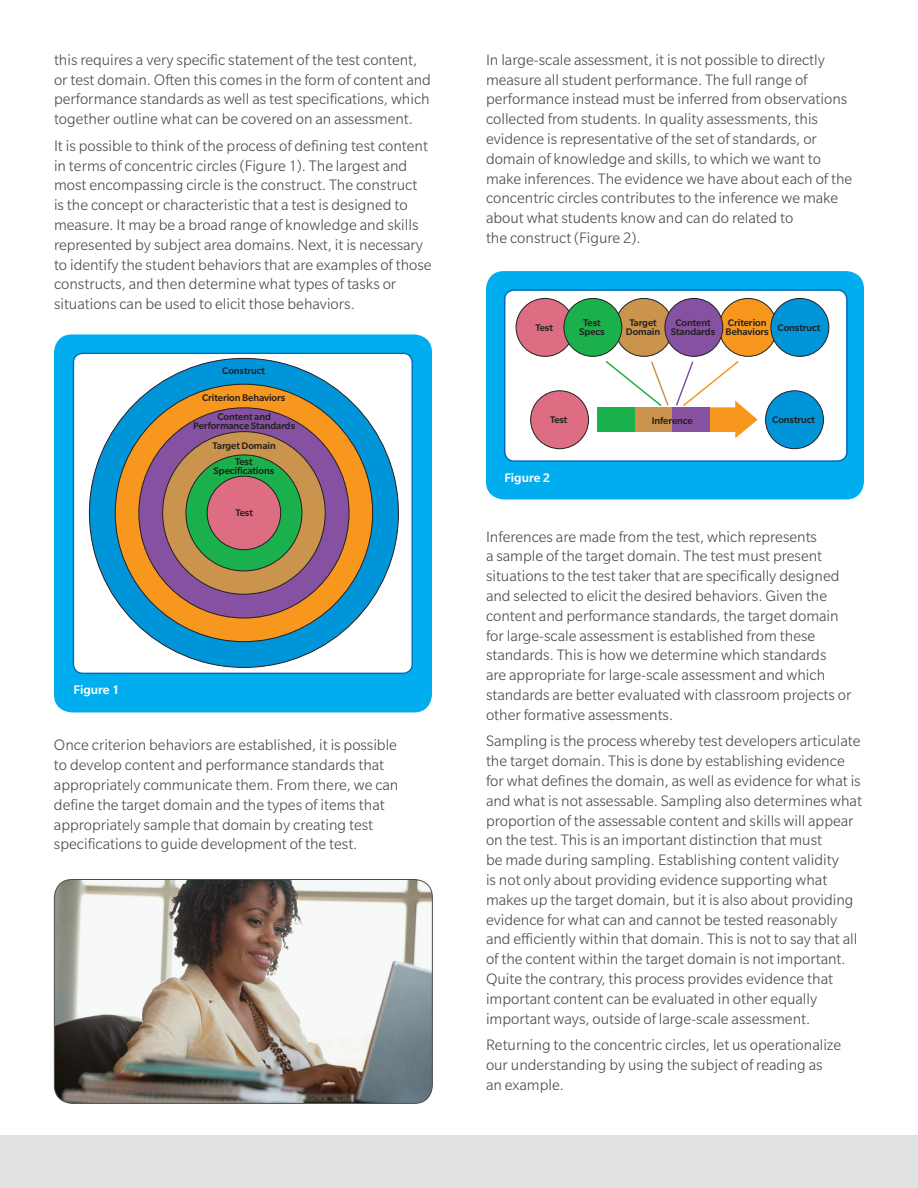
<style>
.page{position:relative;width:918px;height:1188px;background:#fff}
.page>*{position:absolute;margin:0;border:0;box-sizing:border-box;transform-origin:0 0}
.t1{font:300 16.5px/19.8px "Slate Pro";color:#4b4c4d}
.t2{font:500 13.5px "Slate Pro";color:#fff}
.t3{font:500 10.5px/9px "Slate Pro";letter-spacing:-.01em;color:#231f20;text-align:center}
</style>
<div class="page">
<div style="left:0;top:1135px;width:918px;height:53px;background:#e1e2e4"></div>
<div style="left:486px;top:271px;width:378px;height:228px;background:#00aeef;border-radius:18px"></div>
<div style="left:505px;top:290px;width:342px;height:171px;background:#fff;border-radius:9px"></div>
<div style="left:504px;top:289px;width:344px;height:173px;border:2px solid #006cb7;border-radius:9px"></div>
<div style="left:54px;top:334px;width:378px;height:378px;background:#00aeef;border-radius:18px"></div>
<div style="left:73px;top:353px;width:339px;height:320px;background:#fff;border-radius:9px"></div>
<div style="left:73px;top:353px;width:340px;height:321px;border:1px solid #006cb7;border-radius:9px"></div>
<img style="left:54px;top:879px;width:378px;height:224px">
<div style="left:54px;top:879px;width:379px;height:225px;border:1px solid #4b4c4d;border-radius:18px"></div>
<div style="left:89px;top:358px;width:309px;height:309px;background:#0095d9;border-radius:50%"></div>
<div style="left:115px;top:384px;width:258px;height:258px;background:#f7971d;border-radius:50%"></div>
<div style="left:139px;top:408px;width:210px;height:210px;background:#8651a0;border-radius:50%"></div>
<div style="left:163px;top:432px;width:162px;height:162px;background:#ca934e;border-radius:50%"></div>
<div style="left:186px;top:455px;width:116px;height:116px;background:#1ab04b;border-radius:50%"></div>
<div style="left:207px;top:476px;width:74px;height:74px;background:#dc6d83;border-radius:50%"></div>
<div style="left:207px;top:476px;width:74px;height:74px;border:1px solid #231f20;border-radius:50%"></div>
<div style="left:531px;top:391px;width:58px;height:58px;background:#dc6d83;border-radius:50%"></div>
<div style="left:530px;top:390px;width:59px;height:59px;border:1px solid #231f20;border-radius:50%"></div>
<div style="left:766px;top:391px;width:57px;height:58px;background:#0095d9;border-radius:50%"></div>
<div style="left:765px;top:390px;width:59px;height:59px;border:1px solid #231f20;border-radius:50%"></div>
<div style="left:516px;top:298px;width:58px;height:58px;background:#dc6d83;border-radius:50%"></div>
<div style="left:516px;top:298px;width:58px;height:59px;border:1px solid #231f20;border-radius:50%"></div>
<div style="left:615px;top:298px;width:58px;height:58px;background:#ca934e;border-radius:50%"></div>
<div style="left:564px;top:298px;width:58px;height:58px;background:#1ab04b;border-radius:50%"></div>
<div style="left:564px;top:298px;width:58px;height:59px;border:1px solid #231f20;border-radius:50%"></div>
<div style="left:719px;top:298px;width:58px;height:58px;background:#f7971d;border-radius:50%"></div>
<div style="left:771px;top:298px;width:58px;height:58px;background:#0095d9;border-radius:50%"></div>
<div style="left:771px;top:298px;width:58px;height:59px;border:1px solid #231f20;border-radius:50%"></div>
<div style="left:665px;top:298px;width:58px;height:58px;background:#8651a0;border-radius:50%"></div>
<div style="left:665px;top:298px;width:58px;height:59px;border:1px solid #231f20;border-radius:50%"></div>
<div style="left:598px;top:407px;width:37px;height:25px;background:#1ab04b"></div>
<svg style="left:605px;top:360px;width:153px;height:78px"></svg>
<p class="t1" style="left:54px;top:50px;width:379px">this requires a very specific statement of the test content, or test domain. Often this comes in the form of content and performance standards as well as test specifications, which together outline what can be covered on an assessment.</p>
<p class="t1" style="left:54px;top:136px;width:379px">It is possible to think of the process of defining test content in terms of concentric circles (Figure 1). The largest and most encompassing circle is the construct. The construct<br>is the concept or characteristic that a test is designed to measure. It may be a broad range of knowledge and skills represented by subject area domains. Next, it is necessary to identify the student behaviors that are examples of those constructs, and then determine what types of tasks or situations can be used to elicit those behaviors.</p>
<p class="t2" style="left:73px;top:683px;width:47px">Figure 1</p>
<p class="t3" style="left:222px;top:366px;width:44px">Construct</p>
<p class="t3" style="left:202px;top:389px;width:85px;line-height:18.3px">Criterion Behaviors<br>Content and</p>
<p class="t3" style="left:193px;top:415px;width:104px;line-height:20px">Performance Standards<br>Target Domain</p>
<p class="t3" style="left:214px;top:457px;width:62px">Test<br>Specifications</p>
<p class="t3" style="left:235px;top:509px;width:19px">Test</p>
<p class="t1" style="left:54px;top:735px;width:346px">Once criterion behaviors are established, it is possible to develop content and performance standards that appropriately communicate them. From there, we can define the target domain and the types of items that appropriately sample that domain by creating test specifications to guide development of the test.</p>
<p class="t1" style="left:486px;top:50px;width:368px">In large-scale assessment, it is not possible to directly measure all student performance. The full range of performance instead must be inferred from observations collected from students. In quality assessments, this evidence is representative of the set of standards, or domain of knowledge and skills, to which we want to make inferences. The evidence we have about each of the concentric circles contributes to the inference we make about what students know and can do related to<br>the construct (Figure 2).</p>
<p class="t3" style="left:579px;top:318px;width:27px">Test<br>Specs</p>
<p class="t3" style="left:728px;top:318px;width:40px">Criterion</p>
<p class="t3" style="left:671px;top:318px;width:46px">Content<br>Standards</p>
<p class="t3" style="left:535px;top:323px;width:19px">Test</p>
<p class="t3" style="left:626px;top:318px;width:36px">Target<br>Domain</p>
<p class="t3" style="left:726px;top:325px;width:96px">Behaviors Construct</p>
<p class="t3" style="left:550px;top:415px;width:19px">Test</p>
<p class="t3" style="left:772px;top:415px;width:44px">Construct</p>
<p class="t3" style="left:652px;top:416px;width:42px">Inference</p>
<p class="t2" style="left:504px;top:470px;width:47px">Figure 2</p>
<p class="t1" style="left:486px;top:526px;width:367px">Inferences are made from the test, which represents<br>a sample of the target domain. The test must present situations to the test taker that are specifically designed and selected to elicit the desired behaviors. Given the content and performance standards, the target domain for large-scale assessment is established from these standards. This is how we determine which standards<br>are appropriate for large-scale assessment and which standards are better evaluated with classroom projects or other formative assessments.</p>
<p class="t1" style="left:486px;top:731px;width:378px">Sampling is the process whereby test developers articulate the target domain. This is done by establishing evidence for what defines the domain, as well as evidence for what is and what is not assessable. Sampling also determines what proportion of the assessable content and skills will appear on the test. This is an important distinction that must<br>be made during sampling. Establishing content validity<br>is not only about providing evidence supporting what makes up the target domain, but it is also about providing evidence for what can and cannot be tested reasonably and efficiently within that domain. This is not to say that all of the content within the target domain is not important.<br>Quite the contrary, this process provides evidence that important content can be evaluated in other equally important ways, outside of large-scale assessment.</p>
<p class="t1" style="left:486px;top:1035px;width:357px">Returning to the concentric circles, let us operationalize our understanding by using the subject of reading as an example.</p>
</div>
